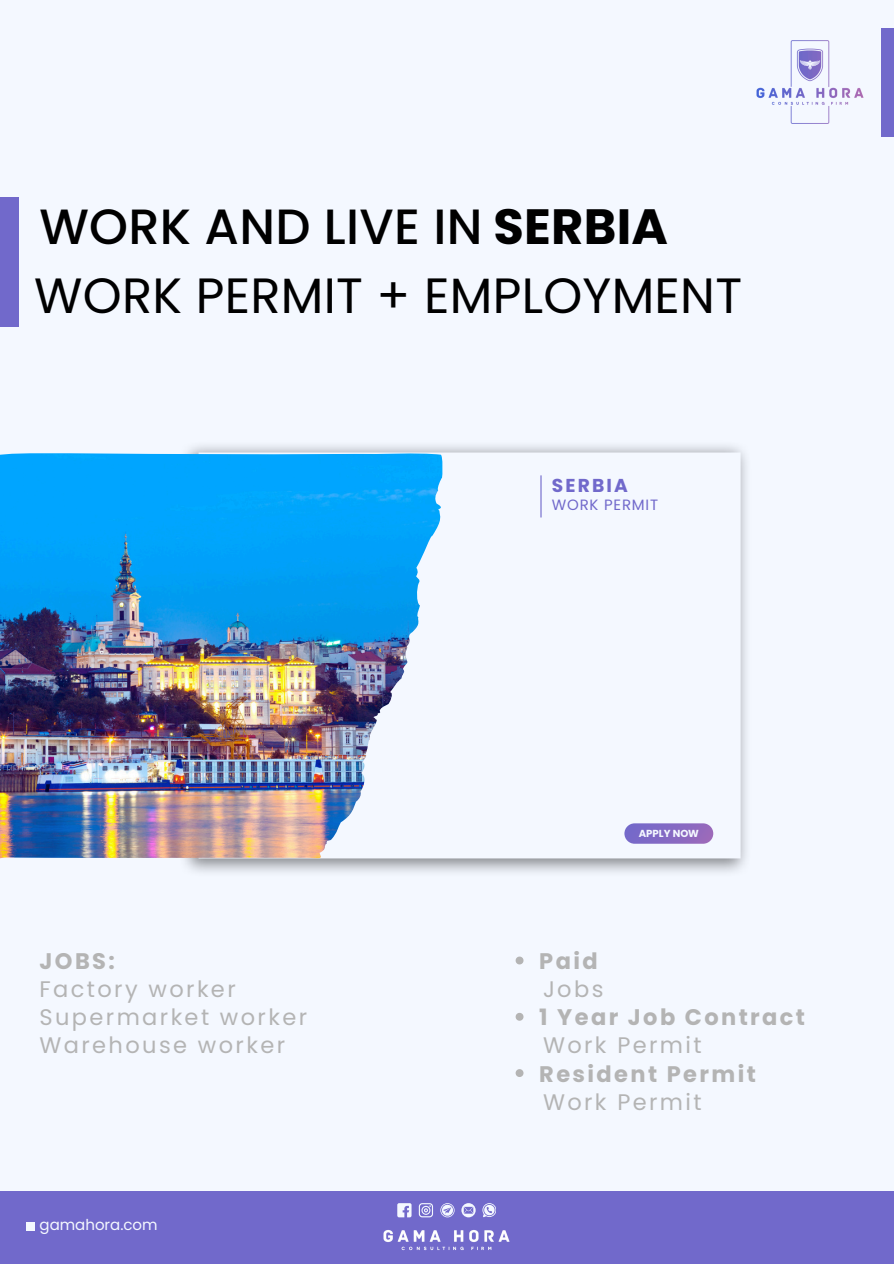
<style>
.page{position:relative;width:894px;height:1264px;background:#fff}
.page>*{position:absolute;margin:0;border:0;box-sizing:border-box;transform-origin:0 0}
.t1{font:49.5px "Poppins";letter-spacing:.005em;color:#000}
.t2{font:500 49.5px "Poppins";letter-spacing:.005em;color:#000}
.t3{font:22.5px/28.2px "Poppins";letter-spacing:.105em;color:#b4b4b4}
.t4{font:700 22.5px/28.2px "Poppins";letter-spacing:.105em;color:#b4b4b4}
.t5{font:700 18.6px "Poppins";letter-spacing:.115em;color:#7169cb}
.t6{font:15px "Poppins";color:#f4f8ff}
.t7{font:15px "Poppins";letter-spacing:.055em;color:#7169cb}
.t8{font:700 10.2px "Poppins";color:#f4f8ff}
.s1{font-weight:700}
.s2{font-weight:400}
</style>
<div class="page">
<div style="left:0;top:0;width:893px;height:1263px;background:#f4f8ff"></div>
<img style="left:756px;top:40px;width:108px;height:84px">
<div style="left:881px;top:28px;width:12px;height:108px;background:#7169cb"></div>
<div style="left:0;top:1190px;width:893px;height:73px;background:#7169cb"></div>
<img style="left:383px;top:1230px;width:127px;height:21px">
<svg style="left:397px;top:1203px;width:14px;height:14px"></svg>
<svg style="left:418px;top:1203px;width:15px;height:14px"></svg>
<svg style="left:440px;top:1203px;width:14px;height:14px"></svg>
<svg style="left:461px;top:1203px;width:14px;height:14px"></svg>
<svg style="left:482px;top:1203px;width:14px;height:14px"></svg>
<div style="left:26px;top:1221px;width:8px;height:9px;background:#f4f8ff"></div>
<img style="left:184px;top:445px;width:563px;height:427px">
<div style="left:624px;top:823px;width:89px;height:20px;background:linear-gradient(to right,#746bcc,#9868ba);border-radius:10px"></div>
<hr style="left:540px;top:475px;width:1px;height:42px;background:#7169cb">
<img style="left:0;top:453px;width:442px;height:405px">
<div style="left:0;top:197px;width:19px;height:130px;background:#7169cb"></div>
<svg style="left:515px;top:956px;width:8px;height:8px"></svg>
<svg style="left:515px;top:1013px;width:8px;height:7px"></svg>
<svg style="left:515px;top:1069px;width:8px;height:7px"></svg>
<h4 class="t2" style="left:40px;top:191px;width:630px">WORK AND LIVE IN <span class="s1">SERBIA</span></h4>
<p class="t1" style="left:34px;top:261px;width:709px">WORK PERMIT + EMPLOYMENT</p>
<h2 class="t5" style="left:551px;top:472px;width:78px">SERBIA</h2>
<h1 class="t7" style="left:551px;top:494px;width:108px">WORK PERMIT</h1>
<p class="t4" style="left:40px;top:947px;width:77px">JOBS:</p>
<h3 class="t3" style="left:40px;top:975px;width:269px">Factory worker<br>Supermarket worker</h3>
<p class="t3" style="left:40px;top:1031px;width:247px">Warehouse worker</p>
<p class="t6" style="left:40px;top:1214px;width:120px">gamahora.com</p>
<p class="t8" style="left:638px;top:826px;width:62px">APPLY NOW</p>
<p class="t4" style="left:539px;top:947px;width:60px">Paid</p>
<p class="t3" style="left:543px;top:975px;width:62px">Jobs</p>
<p class="t4" style="left:539px;top:1003px;width:267px">1 Year Job Contract</p>
<h3 class="t4" style="left:539px;top:1031px;width:218px"><span class="s2">Work Permit<br></span>Resident Permit</h3>
<p class="t3" style="left:543px;top:1087px;width:160px">Work Permit</p>
</div>
